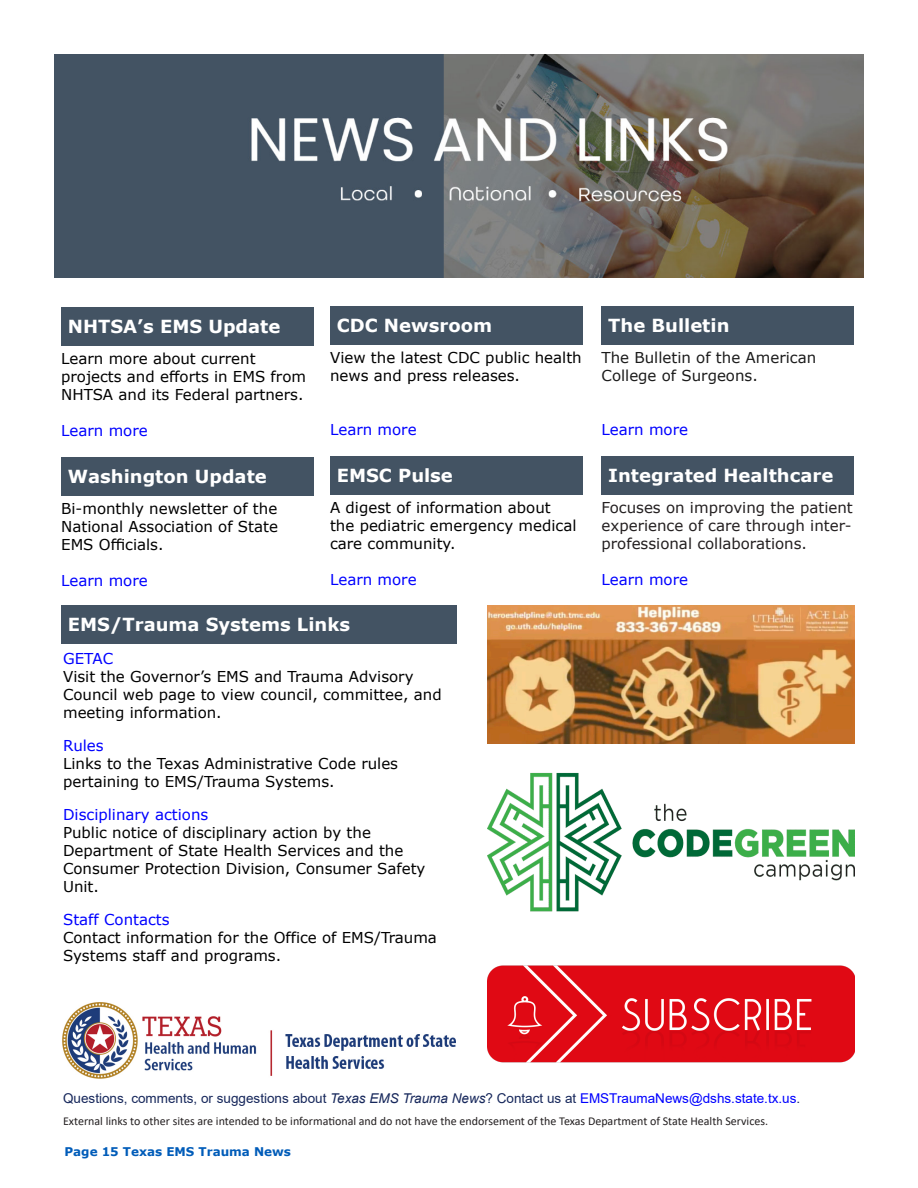
<style>
.page{position:relative;width:918px;height:1188px;background:#fff}
.page>*{position:absolute;margin:0;border:0;box-sizing:border-box;transform-origin:0 0}
.t1{font:700 18px "Verdana";color:#fff}
.News_list{font:15px/18px "Verdana";color:#000}
.t2{font:15px/18px "Verdana";color:#231f20;text-align:justify}
.t3{font:15px "Verdana";color:#00f}
.t4{font:15px/18px "Verdana";color:#1b1b1b}
.News_list_sub{font:13.5px "Arial";color:#16275b}
.Paragraph_centered{font:12px "Calibri";color:#231f20}
.t5{font:700 12px "Verdana";color:#005cb9}
.s1{color:#00f}
.s2{font-style:italic}
</style>
<div class="page">
<img style="left:63px;top:1003px;width:393px;height:75px">
<img style="left:487px;top:965px;width:367px;height:98px">
<img style="left:487px;top:773px;width:367px;height:138px">
<img style="left:487px;top:605px;width:367px;height:139px">
<img style="left:54px;top:54px;width:810px;height:224px">
<div style="left:61px;top:307px;width:253px;height:39px;background:#435363"></div>
<div style="left:330px;top:306px;width:253px;height:39px;background:#435363"></div>
<div style="left:602px;top:306px;width:252px;height:39px;background:#435363"></div>
<div style="left:61px;top:457px;width:253px;height:39px;background:#435363"></div>
<div style="left:330px;top:456px;width:253px;height:39px;background:#435363"></div>
<div style="left:602px;top:456px;width:252px;height:39px;background:#435363"></div>
<div style="left:61px;top:605px;width:395px;height:39px;background:#435363"></div>
<p class="t1" style="left:68px;top:314px;width:214px">NHTSA’s EMS Update</p>
<p class="News_list" style="left:61px;top:349px;width:246px">Learn more about current projects and efforts in EMS from<br>NHTSA and its Federal partners.</p>
<p class="t3" style="left:61px;top:420px;width:88px">Learn more</p>
<p class="t1" style="left:68px;top:464px;width:200px">Washington Update</p>
<p class="News_list" style="left:61px;top:499px;width:218px;text-align:justify">Bi-monthly newsletter of the National Association of State EMS Officials.</p>
<p class="t3" style="left:61px;top:570px;width:88px">Learn more</p>
<p class="t1" style="left:337px;top:313px;width:157px">CDC Newsroom</p>
<p class="News_list" style="left:330px;top:348px;width:253px">View the latest CDC public health news and press releases.</p>
<p class="t3" style="left:330px;top:419px;width:88px">Learn more</p>
<p class="t1" style="left:337px;top:463px;width:118px">EMSC Pulse</p>
<p class="News_list" style="left:330px;top:498px;width:248px">A digest of information about the pediatric emergency medical care community.</p>
<p class="t3" style="left:330px;top:569px;width:88px">Learn more</p>
<p class="t1" style="left:68px;top:612px;width:284px">EMS/Trauma Systems Links</p>
<p class="News_list" style="left:63px;top:649px;width:380px"><span class="s1">GETAC<br></span>Visit the Governor’s EMS and Trauma Advisory<br>Council web page to view council, committee, and meeting information.</p>
<p class="News_list" style="left:63px;top:736px;width:337px"><span class="s1">Rules<br></span>Links to the Texas Administrative Code rules pertaining to EMS/Trauma Systems.</p>
<p class="News_list" style="left:63px;top:805px;width:364px"><span class="s1">Disciplinary actions<br></span>Public notice of disciplinary action by the<br>Department of State Health Services and the<br>Consumer Protection Division, Consumer Safety<br>Unit.</p>
<p class="News_list" style="left:63px;top:910px;width:375px"><span class="s1">Staff Contacts<br></span>Contact information for the Office of EMS/Trauma<br>Systems staff and programs.</p>
<p class="t1" style="left:608px;top:313px;width:123px">The Bulletin</p>
<p class="t4" style="left:602px;top:348px;width:216px">The Bulletin of the American<br>College of Surgeons.</p>
<p class="t3" style="left:602px;top:419px;width:88px">Learn more</p>
<p class="t1" style="left:608px;top:463px;width:226px">Integrated Healthcare</p>
<p class="t2" style="left:602px;top:498px;width:253px">Focuses on improving the patient experience of care through inter&shy;professional collaborations.</p>
<p class="t3" style="left:602px;top:569px;width:88px">Learn more</p>
<p class="News_list_sub" style="left:63px;top:1089px;width:739px">Questions, comments, or suggestions about <span class="s2">Texas EMS Trauma News</span>? Contact us at <span class="s1">EMSTraumaNews@dshs.state.tx.us</span>.</p>
<p class="Paragraph_centered" style="left:63px;top:1113px;width:707px">External links to other sites are intended to be informational and do not have the endorsement of the Texas Department of State Health Services.</p>
<p class="t5" style="left:64px;top:1143px;width:228px">Page 15 Texas EMS Trauma News</p>
</div>
